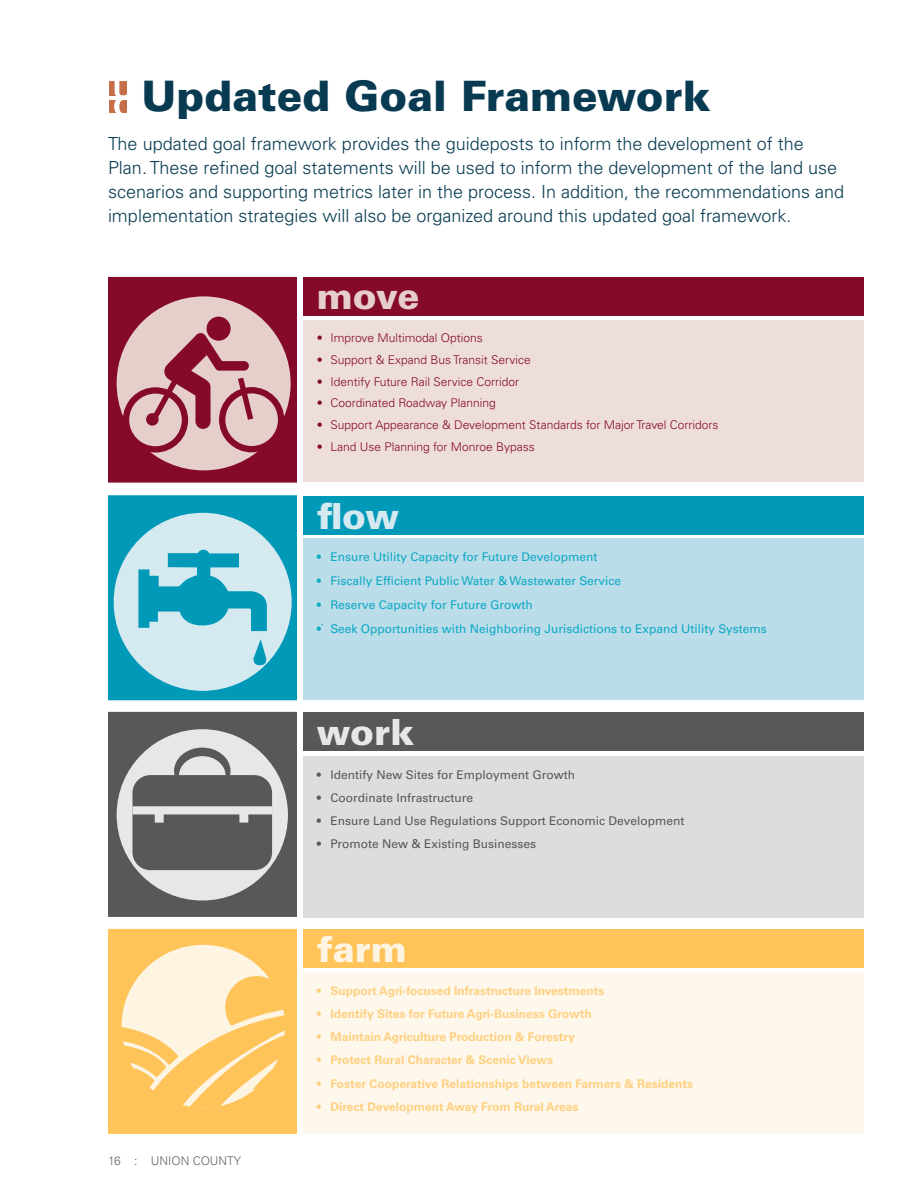
<style>
.page{position:relative;width:918px;height:1188px;background:#fff}
.page>*{position:absolute;margin:0;border:0;box-sizing:border-box;transform-origin:0 0}
.t1{font:900 42px "Univers LT Std";color:#083b52}
.t2{font:900 36px "Univers LT Std";color:#e6cecb}
.t3{font:900 36px "Univers LT Std";color:#d5e9f0}
.t4{font:900 36px "Univers LT Std";color:#e6e7e9}
.t5{font:900 36px "Univers LT Std";color:#fef4e2}
.t6{font:300 18px/24px "Univers LT Std";color:#083b52}
.t7{font:700 12px "Univers LT Std";color:#fed081}
.t8{font:300 12px "Univers LT Std";color:#85092b}
.t9{font:12px "Univers LT Std";color:#0eaac5}
.t10{font:12px "Univers LT Std";color:#57585a}
.t11{font:300 12px "Univers LT Std";color:#636366}
.s1{color:#2b4c63}
</style>
<div class="page">
<div style="left:303px;top:756px;width:561px;height:162px;background:#dcdddf"></div>
<div style="left:303px;top:973px;width:561px;height:161px;background:#fef8ec"></div>
<div style="left:303px;top:277px;width:561px;height:39px;background:#85092b"></div>
<div style="left:303px;top:496px;width:561px;height:39px;background:#0099b8"></div>
<div style="left:294px;top:702px;width:580px;height:59px;background:#fff;opacity:.52"></div>
<div style="left:303px;top:712px;width:561px;height:39px;background:#57585a"></div>
<div style="left:294px;top:919px;width:580px;height:59px;background:#fff;opacity:.52"></div>
<div style="left:303px;top:929px;width:561px;height:39px;background:#fec459"></div>
<div style="left:303px;top:320px;width:561px;height:162px;background:#eededb"></div>
<div style="left:303px;top:538px;width:561px;height:162px;background:#bbdce9"></div>
<svg style="left:108px;top:277px;width:189px;height:206px;background:#b26576"></svg>
<div style="left:146px;top:413px;width:13px;height:13px;background:#85092b;border-radius:50%"></div>
<svg style="left:108px;top:712px;width:189px;height:205px;background:#7d7e80"></svg>
<svg style="left:108px;top:495px;width:189px;height:205px;background:#68c0d3"></svg>
<svg style="left:108px;top:929px;width:189px;height:205px;background:#fed281"></svg>
<div style="left:109px;top:81px;width:18px;height:32px;background:#c66d4a"></div>
<hr style="left:109px;top:96px;width:18px;height:3px;background:#fff">
<svg style="left:114px;top:81px;width:13px;height:32px"></svg>
<h1 class="t1" style="left:141px;top:70px;width:571px">Updated Goal Framework</h1>
<p class="t6" style="left:108px;top:132px;width:738px">The updated goal framework provides the guideposts to inform the development of the Plan. These refined goal statements will be used to inform the development of the land use scenarios and supporting metrics later in the process. In addition, the recommendations and implementation strategies will also be organized around this updated goal framework.</p>
<h2 class="t2" style="left:317px;top:274px;width:104px">move</h2>
<p class="t8" style="left:317px;top:331px;width:167px">• Improve Multimodal Options</p>
<p class="t8" style="left:317px;top:352px;width:215px">• Support &amp; Expand Bus Transit Service</p>
<p class="t8" style="left:317px;top:374px;width:204px">• Identify Future Rail Service Corridor</p>
<p class="t8" style="left:317px;top:396px;width:180px">• Coordinated Roadway Planning</p>
<p class="t8" style="left:317px;top:418px;width:403px">• Support Appearance &amp; Development Standards for Major Travel Corridors</p>
<p class="t8" style="left:317px;top:439px;width:219px">• Land Use Planning for Monroe Bypass</p>
<h2 class="t3" style="left:317px;top:493px;width:84px">flow</h2>
<p class="t9" style="left:317px;top:550px;width:282px">• Ensure Utility Capacity for Future Development</p>
<p class="t9" style="left:317px;top:573px;width:306px">• Fiscally Efficient Public Water &amp; Wastewater Service</p>
<p class="t9" style="left:317px;top:598px;width:217px">• Reserve Capacity for Future Growth</p>
<p class="t9" style="left:317px;top:621px;width:451px">•` Seek Opportunities with Neighboring Jurisdictions to Expand Utility Systems</p>
<h2 class="t4" style="left:317px;top:709px;width:99px">work</h2>
<p class="t10" style="left:317px;top:767px;width:260px">• Identify New Sites for Employment Growth</p>
<p class="t10" style="left:317px;top:790px;width:158px">• Coordinate Infrastructure</p>
<p class="t10" style="left:317px;top:814px;width:369px">• Ensure Land Use Regulations Support Economic Development</p>
<p class="t10" style="left:317px;top:837px;width:221px">• Promote New &amp; Existing Businesses</p>
<h2 class="t5" style="left:317px;top:926px;width:91px">farm</h2>
<p class="t11" style="left:108px;top:1154px;width:135px">16 <span class="s1">:</span> UNION COUNTY</p>
<p class="t7" style="left:317px;top:983px;width:289px">• Support Agri-focused Infrastructure Investments</p>
<p class="t7" style="left:317px;top:1007px;width:276px">• Identify Sites for Future Agri-Business Growth</p>
<p class="t7" style="left:317px;top:1030px;width:259px">• Maintain Agriculture Production &amp; Forestry</p>
<p class="t7" style="left:317px;top:1053px;width:238px">• Protect Rural Character &amp; Scenic Views</p>
<p class="t7" style="left:317px;top:1076px;width:378px">• Foster Cooperative Relationships between Farmers &amp; Residents</p>
<p class="t7" style="left:317px;top:1100px;width:263px">• Direct Development Away From Rural Areas</p>
</div>
